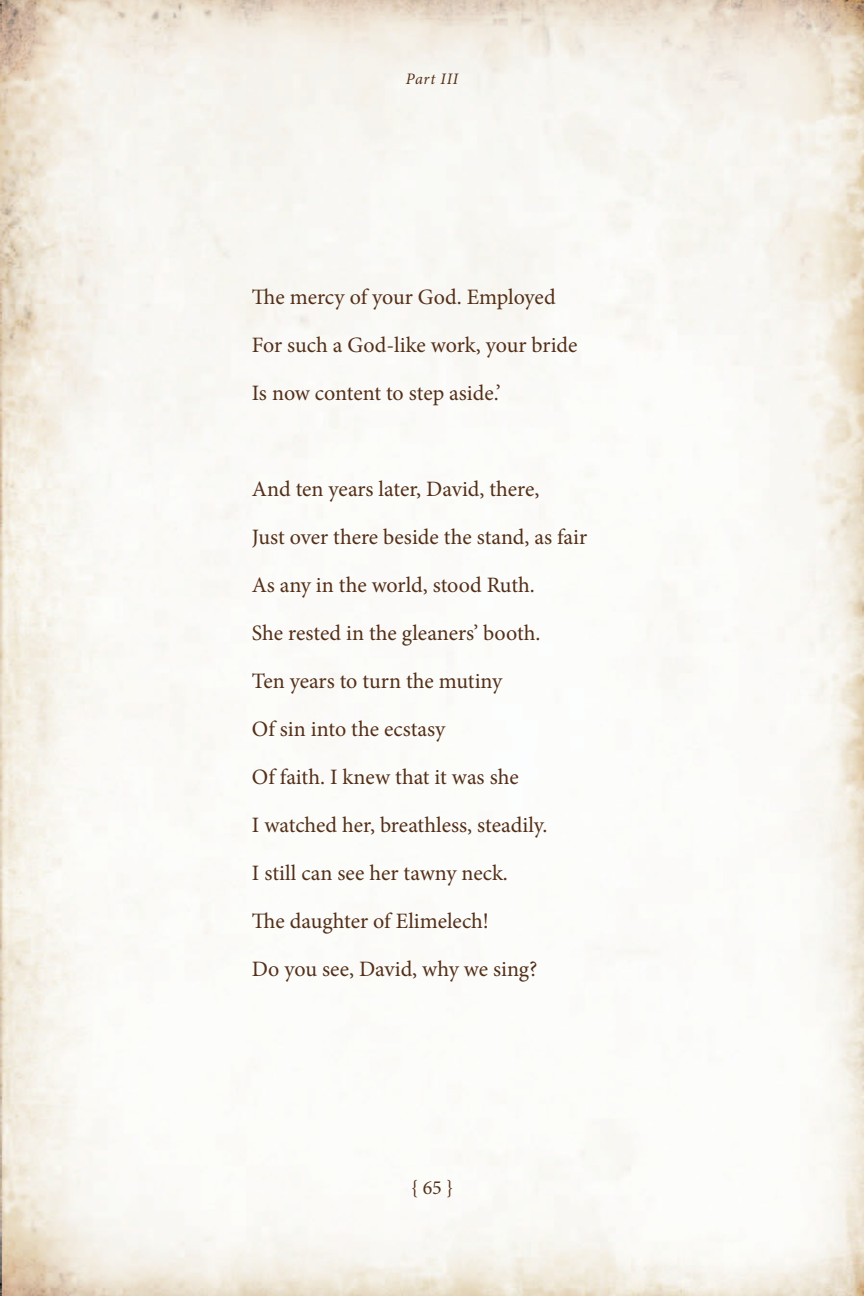
<style>
.page{position:relative;width:864px;height:1296px;background:#fff}
.page>*{position:absolute;margin:0;border:0;box-sizing:border-box;transform-origin:0 0}
.t1{font:22px/48px "Minion Pro";letter-spacing:-.005em;color:#532f18}
.t2{font:20px "Minion Pro";color:#532f18}
.t3{font:italic 16px "Minion Pro";letter-spacing:.05em;color:#532f18}
</style>
<div class="page">
<img style="left:0;top:0;width:864px;height:1296px">
<p class="t3" style="left:406px;top:68px;width:54px">Part III</p>
<p class="t1" style="left:252px;top:273px;width:327px">The mercy of your God. employed<br>For such a God-like work, your bride is now content to step aside.’</p>
<p class="t1" style="left:252px;top:465px;width:337px">And ten years later, David, there,<br>Just over there beside the stand, as fair<br>As any in the world, stood ruth.<br>She rested in the gleaners’ booth.<br>Ten years to turn the mutiny<br>Of sin into the ecstasy<br>Of faith. i knew that it was she<br>i watched her, breathless, steadily.<br>i still can see her tawny neck.<br>The daughter of elimelech!<br>Do you see, David, why we sing?</p>
<p class="t2" style="left:411px;top:1174px;width:44px">{ 65 }</p>
</div>
